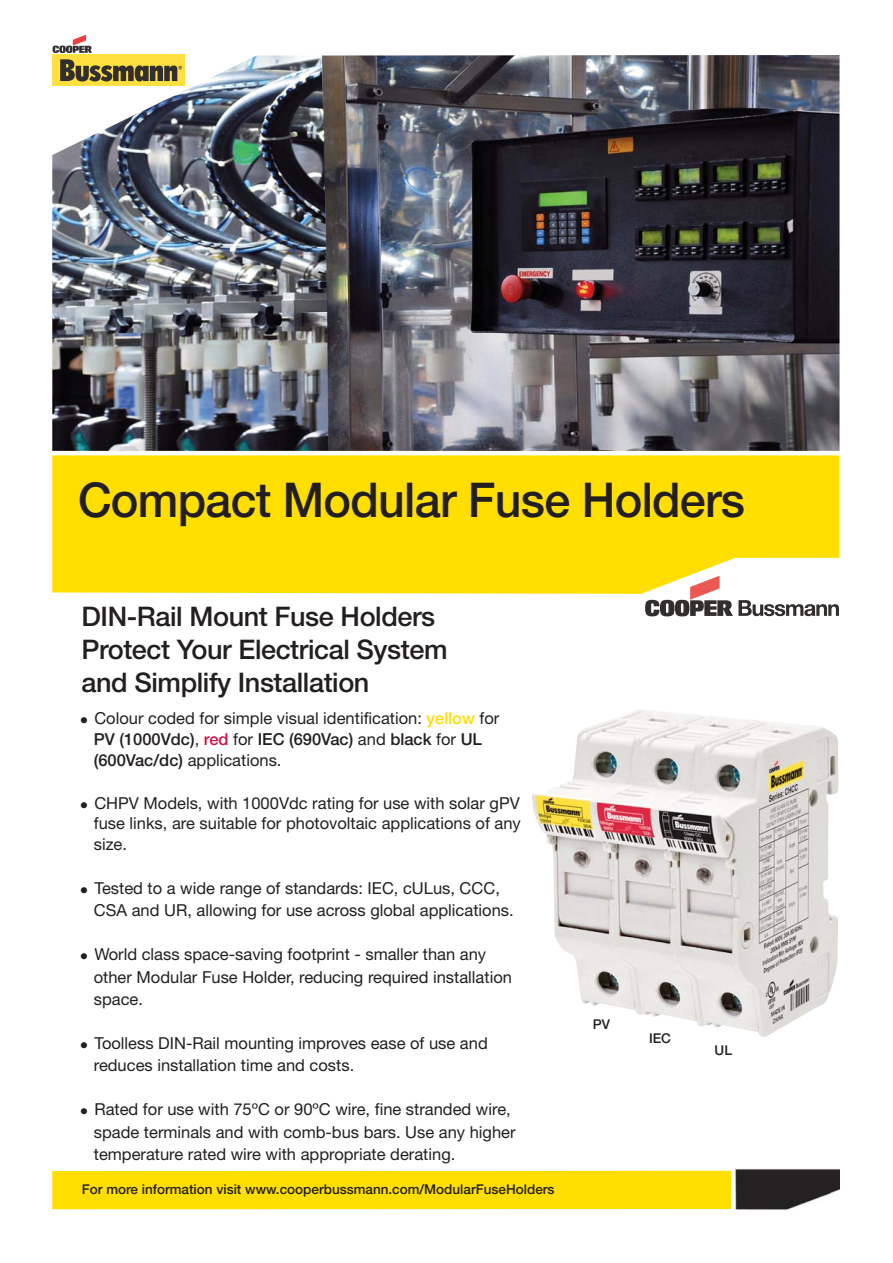
<style>
.page{position:relative;width:893px;height:1263px;background:#fff}
.page>*{position:absolute;margin:0;border:0;box-sizing:border-box;transform-origin:0 0}
.t1{font:500 48px "Helvetica Neue LT Std";letter-spacing:-.015em;color:#231f20}
.t2{font:500 27px/33px "Helvetica Neue LT Std";letter-spacing:-.015em;color:#231f20}
.t3{font:16.5px/22.5px "Helvetica Neue LT Std";color:#231f20}
.t4{font:500 13.5px "Helvetica Neue LT Std";color:#231f20}
.s1{font-weight:500;color:#ffde00}
.s2{font-weight:500}
.s3{font-weight:500;color:#cc1543}
</style>
<div class="page">
<img style="left:52px;top:55px;width:787px;height:396px">
<div style="left:52px;top:54px;width:133px;height:32px;background:#ffe040"></div>
<svg style="left:60px;top:59px;width:122px;height:22px"></svg>
<svg style="left:53px;top:35px;width:39px;height:18px"></svg>
<svg style="left:645px;top:594px;width:194px;height:22px"></svg>
<div style="left:52px;top:455px;width:787px;height:139px;background:#ffde00"></div>
<img style="left:735px;top:1169px;width:104px;height:41px">
<div style="left:52px;top:1171px;width:679px;height:38px;background:#ffde00"></div>
<img style="left:532px;top:710px;width:307px;height:327px">
<h1 class="t1" style="left:78px;top:483px;width:668px">Compact Modular Fuse Holders</h1>
<h2 class="t2" style="left:82px;top:602px;width:367px">DIN-Rail Mount Fuse Holders<br>Protect Your Electrical System and Simplify Installation</h2>
<p class="t3" style="left:94px;top:709px;width:407px;line-height:20.7px">Colour coded for simple visual identification: <span class="s1">yellow</span> for<br><span class="s2">PV (1000Vdc)</span>, <span class="s3">red</span> for <span class="s2">IEC (690Vac)</span> and <span class="s2">black</span> for <span class="s2">UL (600Vac/dc)</span> applications.</p>
<p class="t3" style="left:94px;top:794px;width:428px;line-height:20.7px;text-align:justify">CHPV Models, with 1000Vdc rating for use with solar gPV fuse links, are suitable for photovoltaic applications of any size.</p>
<p class="t3" style="left:94px;top:878px;width:421px">Tested to a wide range of standards: IEC, cULus, CCC,<br>CSA and UR, allowing for use across global applications.</p>
<p class="t3" style="left:94px;top:944px;width:420px">World class space-saving footprint - smaller than any other Modular Fuse Holder, reducing required installation space.</p>
<p class="t3" style="left:94px;top:1033px;width:395px">Toolless DIN-Rail mounting improves ease of use and reduces installation time and costs.</p>
<p class="t3" style="left:94px;top:1099px;width:423px">Rated for use with 75ºC or 90ºC wire, fine stranded wire, spade terminals and with comb-bus bars. Use any higher temperature rated wire with appropriate derating.</p>
<p class="t4" style="left:82px;top:1184px;width:474px">For more information visit www.cooperbussmann.com/ModularFuseHolders</p>
<p class="t4" style="left:593px;top:1019px;width:19px">PV</p>
<p class="t4" style="left:649px;top:1033px;width:24px">IEC</p>
<p class="t4" style="left:714px;top:1046px;width:19px">UL</p>
</div>
